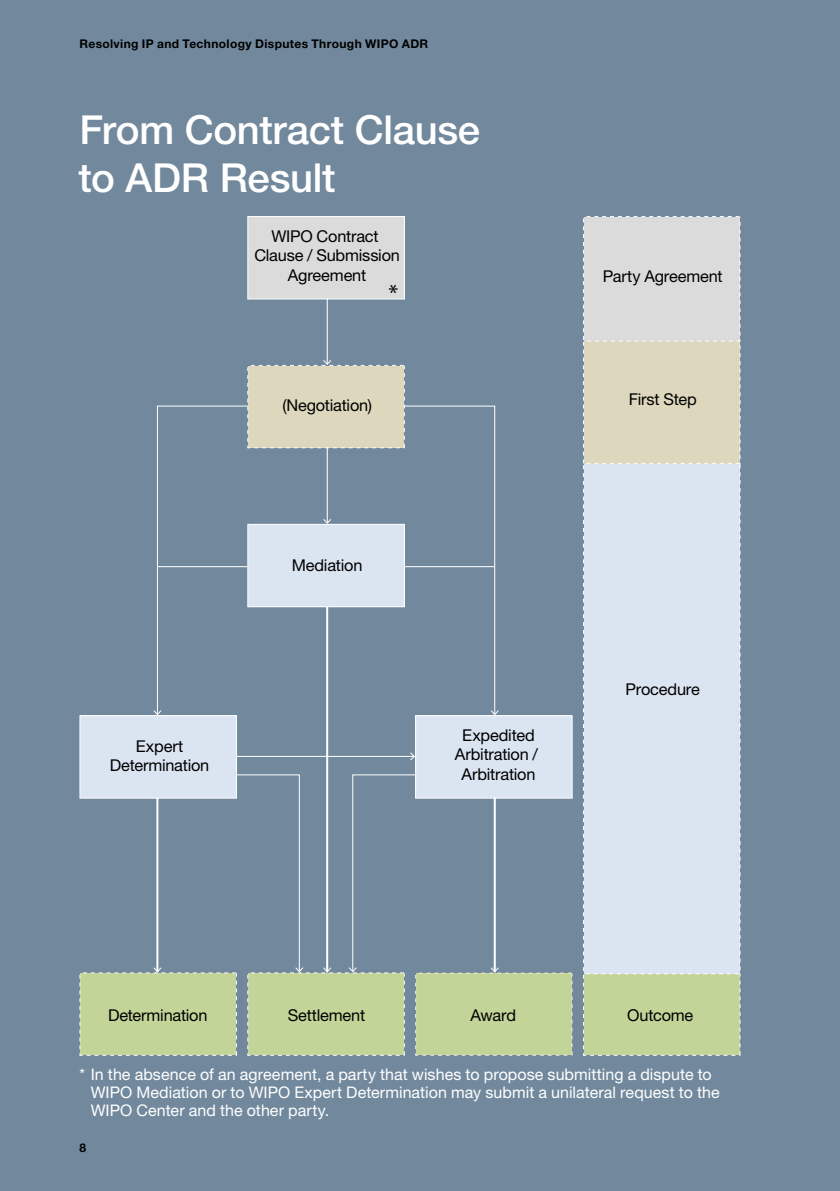
<style>
.page{position:relative;width:840px;height:1191px;background:#fff}
.page>*{position:absolute;margin:0;border:0;box-sizing:border-box;transform-origin:0 0}
.t1{font:500 40px/48px "Helvetica Neue LT Std";letter-spacing:-.01em;color:#fff}
.t2{font:23.6px "Myriad Pro";color:#000}
.t3{font:16.4px/19.6px "Helvetica Neue LT Std";letter-spacing:-.01em;color:#000;text-align:center}
.t4{font:16px/18px "Helvetica Neue LT Std";color:#fff}
.t5{font:700 12px "Helvetica Neue LT Std";letter-spacing:.03em;color:#000}
</style>
<div class="page">
<div style="left:0;top:0;width:839px;height:1191px;background:#72899d"></div>
<div style="left:247px;top:216px;width:157px;height:83px;background:#dbdbdb"></div>
<div style="left:583px;top:974px;width:157px;height:81px;background:#c3d498"></div>
<svg style="left:583px;top:216px;width:157px;height:247px;background:#dbd9cc"></svg>
<div style="left:583px;top:463px;width:157px;height:511px;background:#dbe4f1"></div>
<hr style="left:326px;top:298px;width:1px;height:66px;background:#fff">
<svg style="left:157px;top:405px;width:338px;height:305px"></svg>
<hr style="left:157px;top:566px;width:337px;height:1px;background:#fff">
<svg style="left:247px;top:519px;width:157px;height:88px;background:#d6dfec"></svg>
<svg style="left:247px;top:360px;width:157px;height:88px;background:#d6d3bb"></svg>
<svg style="left:79px;top:710px;width:493px;height:345px"></svg>
<p class="t5" style="left:79px;top:36px;width:350px">Resolving IP and Technology Disputes Through WIPO ADR</p>
<h1 class="t1" style="left:79px;top:105px;width:403px">From Contract Clause to ADR Result</h1>
<p class="t3" style="left:254px;top:226px;width:147px">WIPO Contract<br>Clause / Submission<br>Agreement</p>
<h2 class="t2" style="left:388px;top:278px;width:11px">*</h2>
<p class="t3" style="left:282px;top:395px;width:91px">(Negotiation)</p>
<p class="t3" style="left:110px;top:736px;width:101px">Expert<br>Determination</p>
<p class="t3" style="left:292px;top:555px;width:72px">Mediation</p>
<p class="t3" style="left:454px;top:725px;width:85px">Expedited<br>Arbitration /<br>Arbitration</p>
<p class="t3" style="left:602px;top:266px;width:121px">Party Agreement</p>
<p class="t3" style="left:628px;top:389px;width:70px">First Step</p>
<p class="t3" style="left:625px;top:679px;width:76px">Procedure</p>
<p class="t3" style="left:108px;top:1004px;width:101px">Determination</p>
<p class="t3" style="left:287px;top:1004px;width:79px">Settlement</p>
<p class="t3" style="left:470px;top:1004px;width:47px">Award</p>
<p class="t3" style="left:627px;top:1004px;width:68px">Outcome</p>
<p class="t4" style="left:91px;top:1065px;width:630px;text-indent:-11px">* In the absence of an agreement, a party that wishes to propose submitting a dispute to<br>WIPO Mediation or to WIPO Expert Determination may submit a unilateral request to the<br>WIPO Center and the other party.</p>
<p class="t5" style="left:79px;top:1140px;width:8px">8</p>
</div>
